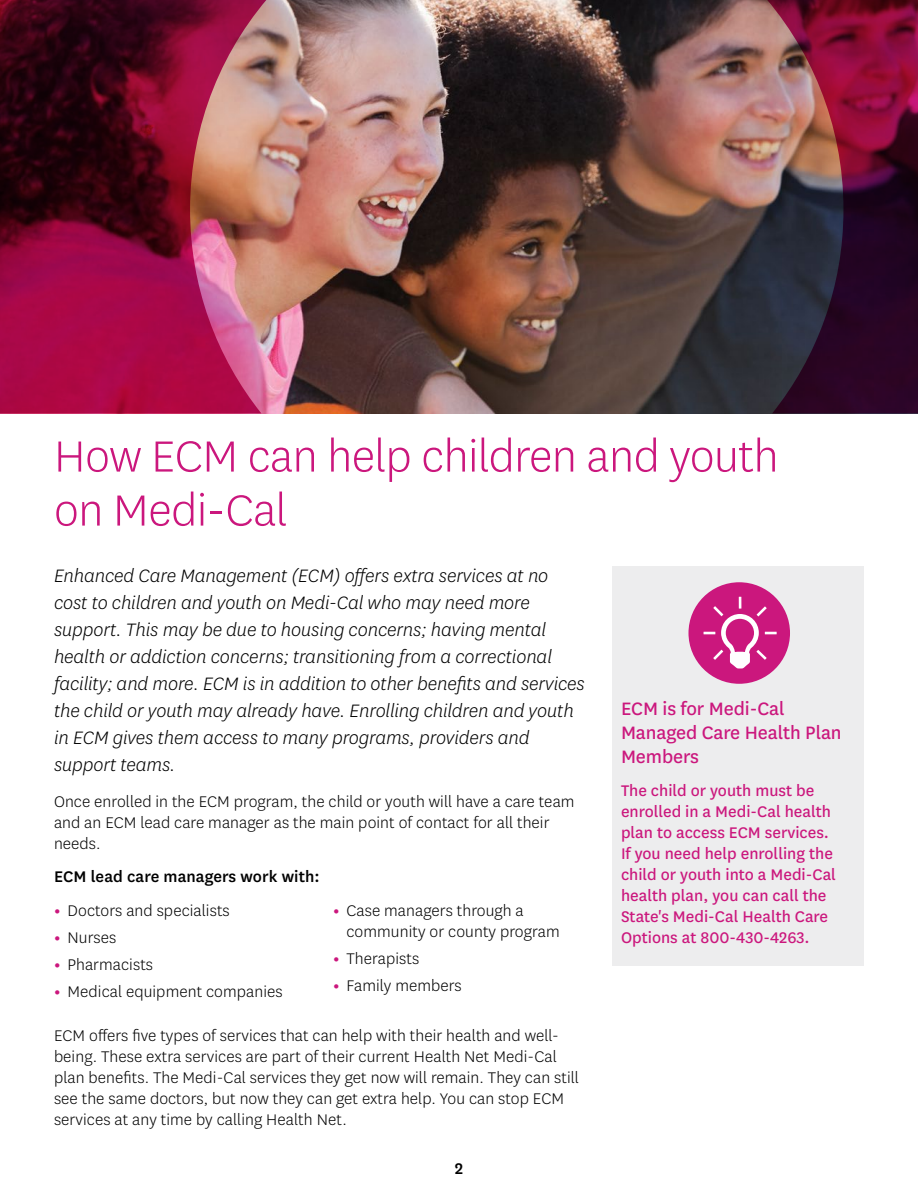
<style>
.page{position:relative;width:918px;height:1188px;background:#fff}
.page>*{position:absolute;margin:0;border:0;box-sizing:border-box;transform-origin:0 0}
.t1{font:300 51px/54px "Centene Sans";letter-spacing:-.01em;color:#cb177d}
.t2{font:italic 300 21px/27px "Centene Sans";letter-spacing:-.005em;color:#000}
.t3{font:21px/24px "Centene Sans";letter-spacing:-.005em;color:#cb177d}
.t4{font:300 18px/21px "Centene Sans";letter-spacing:.005em;color:#000}
.t5{font:18px/21px "Centene Sans";color:#cb177d}
.t6{font:500 18px "Centene Sans";letter-spacing:.005em;color:#000}
.s1{font-weight:700;color:#cb177d}
</style>
<div class="page">
<div style="left:612px;top:566px;width:252px;height:400px;background:#ededee"></div>
<img style="left:0;top:0;width:918px;height:413px">
<div style="left:688px;top:582px;width:102px;height:102px;background:#cb177d;border-radius:50%"></div>
<svg style="left:704px;top:597px;width:73px;height:72px"></svg>
<h2 class="t1" style="left:54px;top:428px;width:726px">How ECM can help children and youth on Medi-Cal</h2>
<p class="t2" style="left:54px;top:561px;width:532px">Enhanced Care Management (ECM) offers extra services at no cost to children and youth on Medi-Cal who may need more support. This may be due to housing concerns; having mental health or addiction concerns; transitioning from a correctional facility; and more. ECM is in addition to other benefits and services the child or youth may already have. Enrolling children and youth in ECM gives them access to many programs, providers and support teams.</p>
<p class="t4" style="left:54px;top:790px;width:522px">Once enrolled in the ECM program, the child or youth will have a care team and an ECM lead care manager as the main point of contact for all their needs.</p>
<h3 class="t6" style="left:54px;top:864px;width:267px">ECM lead care managers work with:</h3>
<p class="t4" style="left:54px;top:900px;width:177px"><span class="s1">•</span> Doctors and specialists</p>
<p class="t4" style="left:54px;top:927px;width:64px"><span class="s1">•</span> Nurses</p>
<p class="t4" style="left:54px;top:954px;width:101px"><span class="s1">•</span> Pharmacists</p>
<p class="t4" style="left:54px;top:981px;width:230px"><span class="s1">•</span> Medical equipment companies</p>
<p class="t4" style="left:346px;top:900px;width:215px;text-indent:-14px"><span class="s1">•</span> Case managers through a community or county program</p>
<p class="t4" style="left:333px;top:948px;width:88px"><span class="s1">•</span> Therapists</p>
<p class="t4" style="left:333px;top:975px;width:130px"><span class="s1">•</span> Family members</p>
<p class="t4" style="left:54px;top:1024px;width:526px">ECM offers five types of services that can help with their health and well&shy;being. These extra services are part of their current Health Net Medi-Cal plan benefits. The Medi-Cal services they get now will remain. They can still see the same doctors, but now they can get extra help. You can stop ECM services at any time by calling Health Net.</p>
<p class="t6" style="left:455px;top:1156px;width:10px">2</p>
<h3 class="t3" style="left:621px;top:695px;width:222px">ECM is for Medi-Cal<br>Managed Care Health Plan<br>Members</h3>
<p class="t5" style="left:621px;top:779px;width:216px">The child or youth must be enrolled in a Medi-Cal health plan to access ECM services.<br>If you need help enrolling the child or youth into a Medi-Cal health plan, you can call the<br>State's Medi-Cal Health Care<br>Options at 800-430-4263.</p>
</div>
